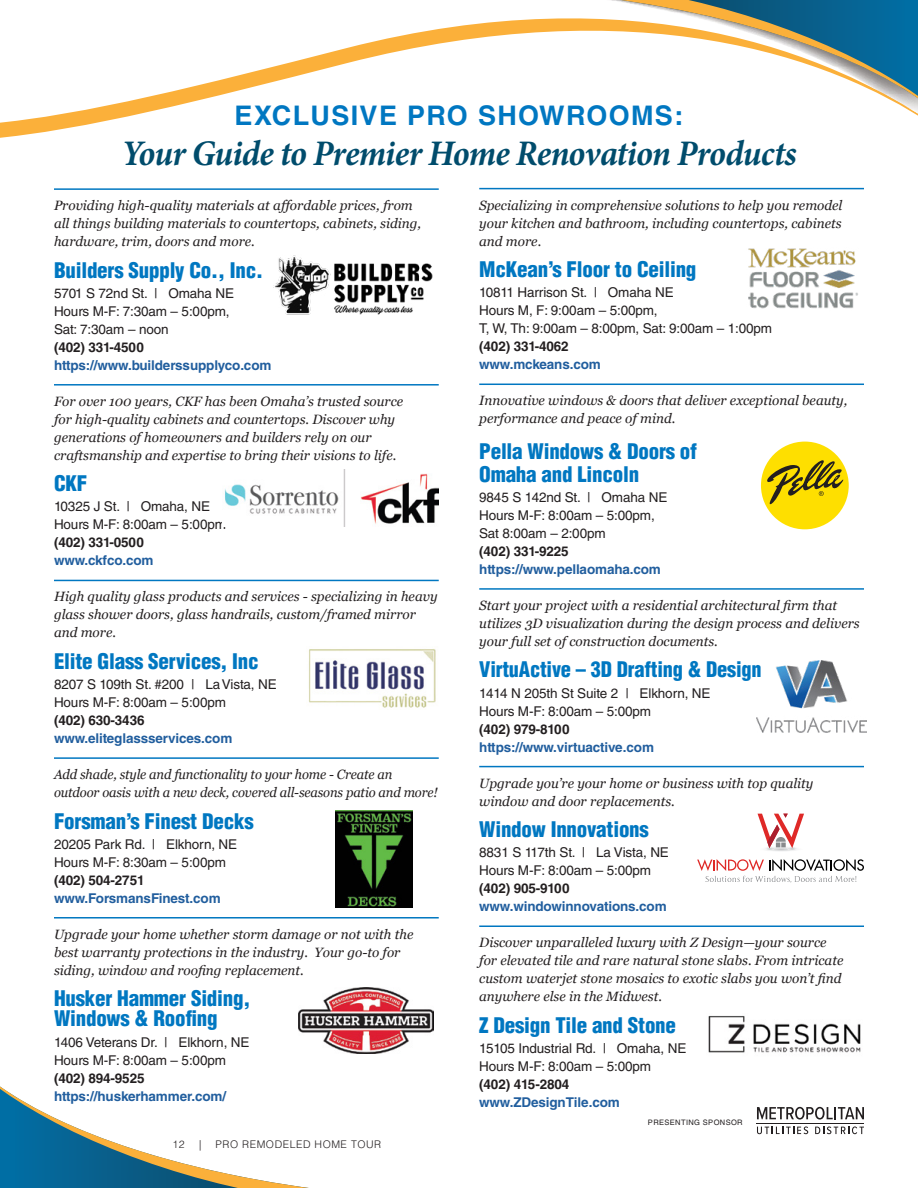
<style>
.page{position:relative;width:918px;height:1188px;background:#fff}
.page>*{position:absolute;margin:0;border:0;box-sizing:border-box;transform-origin:0 0}
.t1{font:italic 700 36px "Minion Pro";letter-spacing:-.025em;color:#004c6c;scale:.95 1}
.t2{font:700 27px "Helvetica LT Std";letter-spacing:.05em;color:#0077c1}
.t3{font:900 condensed 21px/20.1px "Helvetica LT Std";letter-spacing:-.01em;color:#0077c1}
.t4{font:italic 13.5px/18px "Georgia";color:#231f20}
.t5{font:13.5px/18px "Helvetica LT Std";letter-spacing:-.01em;color:#231f20}
.t6{font:700 13.5px "Helvetica LT Std";letter-spacing:-.01em;color:#215e9e}
.t7{font:700 13.5px "Helvetica LT Std";letter-spacing:-.01em;color:#231f20}
.t8{font:italic 13.5px/18px "Georgia";color:#231f20;scale:.96 1}
.t9{font:300 10.5px "Helvetica LT Std";letter-spacing:.05em;color:#231f20}
.t10{font:7.5px "Helvetica LT Std";letter-spacing:.05em;color:#231f20}
</style>
<div class="page">
<svg style="left:757px;top:1126px;width:51px;height:8px"></svg>
<svg style="left:815px;top:1126px;width:49px;height:8px"></svg>
<hr style="left:757px;top:1123px;width:107px;height:1px;background:#231f20">
<svg style="left:757px;top:1107px;width:107px;height:13px"></svg>
<hr style="left:54px;top:188px;width:385px;height:2px;background:#0077c1">
<hr style="left:54px;top:384px;width:385px;height:2px;background:#0077c1">
<hr style="left:54px;top:580px;width:385px;height:1px;background:#0077c1">
<hr style="left:54px;top:757px;width:385px;height:2px;background:#0077c1">
<hr style="left:54px;top:917px;width:385px;height:2px;background:#0077c1">
<hr style="left:479px;top:188px;width:385px;height:1px;background:#0077c1">
<hr style="left:479px;top:384px;width:385px;height:1px;background:#0077c1">
<hr style="left:479px;top:588px;width:385px;height:2px;background:#0077c1">
<hr style="left:479px;top:766px;width:385px;height:1px;background:#0077c1">
<hr style="left:479px;top:926px;width:385px;height:1px;background:#0077c1">
<svg style="left:0;top:21px;width:503px;height:117px"></svg>
<img style="left:903px;top:107px;width:10px;height:3px">
<svg style="left:503px;top:0;width:415px;height:107px"></svg>
<svg style="left:0;top:1086px;width:309px;height:102px"></svg>
<div style="left:761px;top:442px;width:88px;height:87px;background:#fedf00;border-radius:50%"></div>
<svg style="left:767px;top:460px;width:77px;height:45px"></svg>
<img style="left:273px;top:255px;width:160px;height:60px">
<img style="left:224px;top:470px;width:215px;height:56px">
<img style="left:336px;top:810px;width:77px;height:97px">
<svg style="left:758px;top:814px;width:46px;height:36px"></svg>
<svg style="left:697px;top:859px;width:167px;height:24px"></svg>
<img style="left:757px;top:661px;width:110px;height:72px">
<img style="left:708px;top:1015px;width:153px;height:38px">
<img style="left:748px;top:248px;width:110px;height:61px">
<img style="left:308px;top:649px;width:128px;height:59px">
<img style="left:298px;top:988px;width:135px;height:66px">
<h2 class="t2" style="left:235px;top:99px;width:450px">EXCLUSIVE PRO SHOWROOMS:</h2>
<h1 class="t1" style="left:121px;top:128px;width:712px">Your Guide to Premier Home Renovation Products</h1>
<p class="t4" style="left:54px;top:196px;width:369px">Providing high-quality materials at affordable prices, from all things building materials to countertops, cabinets, siding, hardware, trim, doors and more.</p>
<h3 class="t3" style="left:54px;top:260px;width:211px">Builders Supply Co., Inc.</h3>
<p class="t5" style="left:54px;top:284px;width:182px">5701 S 72nd St. | Omaha NE<br>Hours M-F: 7:30am – 5:00pm,<br>Sat: 7:30am – noon</p>
<p class="t7" style="left:54px;top:339px;width:92px">(402) 331-4500</p>
<p class="t6" style="left:54px;top:357px;width:219px">https://www.builderssupplyco.com</p>
<p class="t4" style="left:54px;top:392px;width:351px">For over 100 years, CKF has been Omaha’s trusted source for high-quality cabinets and countertops. Discover why generations of homeowners and builders rely on our craftsmanship and expertise to bring their visions to life.</p>
<h3 class="t3" style="left:54px;top:473px;width:35px">CKF</h3>
<p class="t5" style="left:54px;top:498px;width:173px">10325 J St. | Omaha, NE<br>Hours M-F: 8:00am – 5:00pm</p>
<p class="t7" style="left:54px;top:534px;width:92px">(402) 331-0500</p>
<p class="t6" style="left:54px;top:552px;width:101px">www.ckfco.com</p>
<p class="t4" style="left:54px;top:587px;width:385px">High quality glass products and services - specializing in heavy glass shower doors, glass handrails, custom/framed mirror and more.</p>
<h3 class="t3" style="left:54px;top:651px;width:206px">Elite Glass Services, Inc</h3>
<p class="t5" style="left:54px;top:675px;width:224px">8207 S 109th St. #200 | La Vista, NE<br>Hours M-F: 8:00am – 5:00pm</p>
<p class="t7" style="left:54px;top:712px;width:92px">(402) 630-3436</p>
<p class="t6" style="left:54px;top:730px;width:180px">www.eliteglassservices.com</p>
<p class="t8" style="left:54px;top:765px;width:401px">Add shade, style and functionality to your home - Create an outdoor oasis with a new deck, covered all-seasons patio and more!</p>
<h3 class="t3" style="left:54px;top:811px;width:201px">Forsman’s Finest Decks</h3>
<p class="t5" style="left:54px;top:835px;width:185px">20205 Park Rd. | Elkhorn, NE<br>Hours M-F: 8:30am – 5:00pm</p>
<p class="t7" style="left:54px;top:872px;width:92px">(402) 504-2751</p>
<p class="t6" style="left:54px;top:890px;width:168px">www.ForsmansFinest.com</p>
<p class="t4" style="left:54px;top:925px;width:361px">Upgrade your home whether storm damage or not with the best warranty protections in the industry. Your go-to for siding, window and roofing replacement.</p>
<h3 class="t3" style="left:54px;top:988px;width:198px">Husker Hammer Siding,<br>Windows &amp; Roofing</h3>
<p class="t5" style="left:54px;top:1033px;width:197px">1406 Veterans Dr. | Elkhorn, NE<br>Hours M-F: 8:00am – 5:00pm</p>
<p class="t7" style="left:54px;top:1070px;width:92px">(402) 894-9525</p>
<p class="t6" style="left:54px;top:1088px;width:174px">https://huskerhammer.com/</p>
<p class="t9" style="left:172px;top:1137px;width:14px">12</p>
<p class="t9" style="left:199px;top:1137px;width:4px">|</p>
<p class="t9" style="left:216px;top:1137px;width:167px">PRO REMODELED HOME TOUR</p>
<p class="t4" style="left:479px;top:195px;width:365px;text-align:justify">Specializing in comprehensive solutions to help you remodel your kitchen and bathroom, including countertops, cabinets and more.</p>
<h3 class="t3" style="left:479px;top:259px;width:219px">McKean’s Floor to Ceiling</h3>
<p class="t5" style="left:479px;top:284px;width:294px">10811 Harrison St. | Omaha NE<br>Hours M, F: 9:00am – 5:00pm,<br>T, W, Th: 9:00am – 8:00pm, Sat: 9:00am – 1:00pm</p>
<p class="t7" style="left:479px;top:338px;width:91px">(402) 331-4062</p>
<p class="t6" style="left:479px;top:356px;width:123px">www.mckeans.com</p>
<p class="t4" style="left:479px;top:391px;width:370px">Innovative windows &amp; doors that deliver exceptional beauty, performance and peace of mind.</p>
<h3 class="t3" style="left:479px;top:440px;width:220px;line-height:22.5px">Pella Windows &amp; Doors of<br>Omaha and Lincoln</h3>
<p class="t5" style="left:479px;top:488px;width:190px">9845 S 142nd St. | Omaha NE<br>Hours M-F: 8:00am – 5:00pm,<br>Sat 8:00am – 2:00pm</p>
<p class="t7" style="left:479px;top:543px;width:91px">(402) 331-9225</p>
<p class="t6" style="left:479px;top:561px;width:183px">https://www.pellaomaha.com</p>
<p class="t4" style="left:479px;top:596px;width:382px">Start your project with a residential architectural firm that utilizes 3D visualization during the design process and delivers your full set of construction documents.</p>
<h3 class="t3" style="left:479px;top:660px;width:284px">VirtuActive – 3D Drafting &amp; Design</h3>
<p class="t5" style="left:479px;top:684px;width:233px">1414 N 205th St Suite 2 | Elkhorn, NE<br>Hours M-F: 8:00am – 5:00pm</p>
<p class="t7" style="left:479px;top:721px;width:92px">(402) 979-8100</p>
<p class="t6" style="left:479px;top:739px;width:176px">https://www.virtuactive.com</p>
<p class="t4" style="left:479px;top:773px;width:336px">Upgrade you’re your home or business with top quality window and door replacements.</p>
<h3 class="t3" style="left:479px;top:819px;width:171px">Window Innovations</h3>
<p class="t5" style="left:479px;top:843px;width:191px">8831 S 117th St. | La Vista, NE<br>Hours M-F: 8:00am – 5:00pm</p>
<p class="t7" style="left:479px;top:880px;width:92px">(402) 905-9100</p>
<p class="t6" style="left:479px;top:898px;width:189px">www.windowinnovations.com</p>
<p class="t4" style="left:479px;top:933px;width:366px">Discover unparalleled luxury with Z Design—your source for elevated tile and rare natural stone slabs. From intricate custom waterjet stone mosaics to exotic slabs you won’t find anywhere else in the Midwest.</p>
<h3 class="t3" style="left:479px;top:1015px;width:198px">Z Design Tile and Stone</h3>
<p class="t5" style="left:479px;top:1039px;width:209px">15105 Industrial Rd. | Omaha, NE<br>Hours M-F: 8:00am – 5:00pm</p>
<p class="t7" style="left:479px;top:1076px;width:92px">(402) 415-2804</p>
<p class="t6" style="left:479px;top:1094px;width:142px">www.ZDesignTile.com</p>
<p class="t10" style="left:648px;top:1118px;width:96px">PRESENTING SPONSOR</p>
</div>
